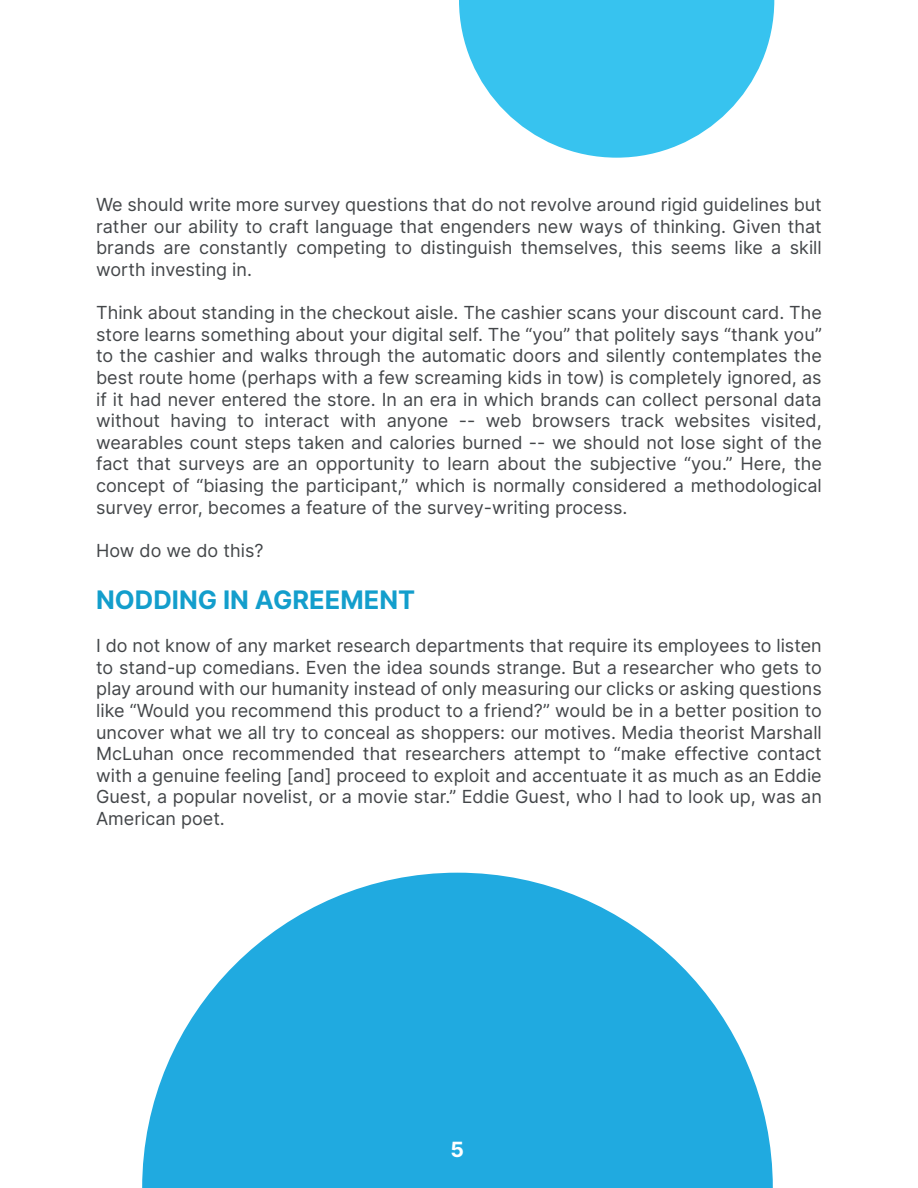
<style>
.page{position:relative;width:918px;height:1188px;background:#fff}
.page>*{position:absolute;margin:0;border:0;box-sizing:border-box;transform-origin:0 0}
.t1{font:700 25.5px "Inter";color:#139ecc}
.t2{font:700 21px "Inter";color:#fff}
.t3{font:18px/21.6px "Inter";color:#434649;text-align:justify}
</style>
<div class="page">
<svg style="left:142px;top:873px;width:631px;height:315px;fill:#20aae0"></svg>
<svg style="left:459px;top:0;width:315px;height:158px;fill:#37c3ef"></svg>
<p class="t3" style="left:96px;top:194px;width:727px">We should write more survey questions that do not revolve around rigid guidelines but rather our ability to craft language that engenders new ways of thinking. Given that brands are constantly competing to distinguish themselves, this seems like a skill worth investing in.</p>
<p class="t3" style="left:96px;top:302px;width:727px">Think about standing in the checkout aisle. The cashier scans your discount card. The store learns something about your digital self. The “you” that politely says “thank you” to the cashier and walks through the automatic doors and silently contemplates the best route home (perhaps with a few screaming kids in tow) is completely ignored, as if it had never entered the store. In an era in which brands can collect personal data without having to interact with anyone -- web browsers track websites visited, wearables count steps taken and calories burned -- we should not lose sight of the fact that surveys are an opportunity to learn about the subjective “you.” Here, the concept of “biasing the participant,” which is normally considered a methodological survey error, becomes a feature of the survey-writing process.</p>
<p class="t3" style="left:96px;top:539px;width:169px">How do we do this?</p>
<h1 class="t1" style="left:96px;top:581px;width:321px">NODDING IN AGREEMENT</h1>
<p class="t3" style="left:96px;top:635px;width:727px">I do not know of any market research departments that require its employees to listen to stand-up comedians. Even the idea sounds strange. But a researcher who gets to play around with our humanity instead of only measuring our clicks or asking questions like “Would you recommend this product to a friend?” would be in a better position to uncover what we all try to conceal as shoppers: our motives. Media theorist Marshall McLuhan once recommended that researchers attempt to “make effective contact with a genuine feeling [and] proceed to exploit and accentuate it as much as an Eddie Guest, a popular novelist, or a movie star.” Eddie Guest, who I had to look up, was an American poet.</p>
<p class="t2" style="left:450px;top:1134px;width:15px">5</p>
</div>
